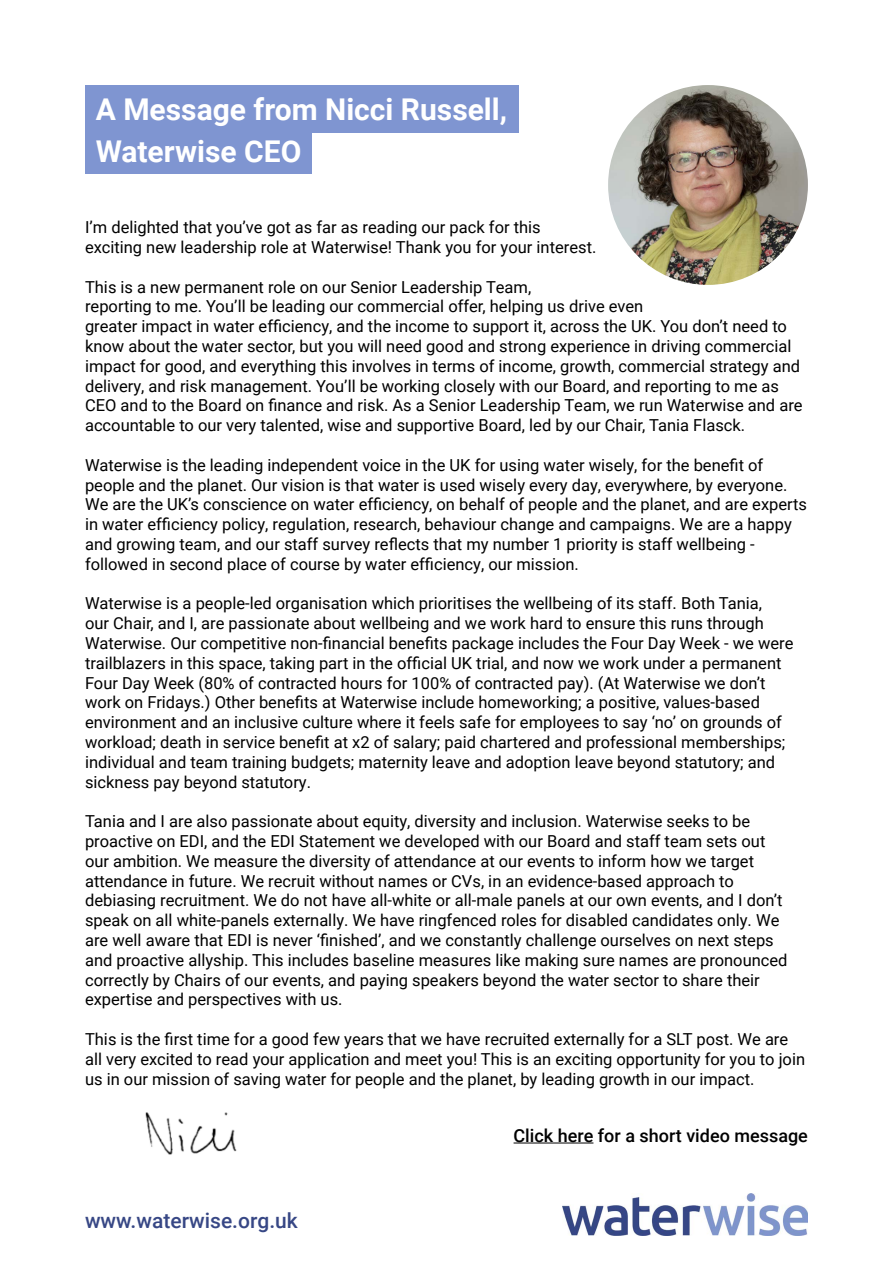
<style>
.page{position:relative;width:893px;height:1263px;background:#fff}
.page>*{position:absolute;margin:0;border:0;box-sizing:border-box;transform-origin:0 0}
.t1{font:700 30px/42px "Roboto";color:#fff}
.t2{font:500 21px "Roboto";color:#374785}
.t3{font:500 18px "Roboto";color:#000}
.t4{font:16.5px/19.8px "Roboto";color:#000}
</style>
<div class="page">
<img style="left:562px;top:1194px;width:246px;height:41px">
<div style="left:85px;top:132px;width:227px;height:41px;background:#7f95d1"></div>
<div style="left:85px;top:85px;width:434px;height:47px;background:#7f95d1"></div>
<img style="left:608px;top:85px;width:200px;height:200px;border-radius:100px">
<img style="left:145px;top:1112px;width:92px;height:43px">
<hr style="left:514px;top:1142px;width:79px;height:1px;background:#000">
<h1 class="t1" style="left:96px;top:87px;width:413px">A Message from Nicci Russell,<br>Waterwise CEO</h1>
<p class="t4" style="left:85px;top:217px;width:513px">I’m delighted that you’ve got as far as reading our pack for this exciting new leadership role at Waterwise! Thank you for your interest.</p>
<p class="t4" style="left:85px;top:276px;width:719px">This is a new permanent role on our Senior Leadership Team,<br>reporting to me. You’ll be leading our commercial offer, helping us drive even<br>greater impact in water efficiency, and the income to support it, across the UK. You don’t need to know about the water sector, but you will need good and strong experience in driving commercial impact for good, and everything this involves in terms of income, growth, commercial strategy and delivery, and risk management. You’ll be working closely with our Board, and reporting to me as CEO and to the Board on finance and risk. As a Senior Leadership Team, we run Waterwise and are accountable to our very talented, wise and supportive Board, led by our Chair, Tania Flasck.</p>
<p class="t4" style="left:85px;top:454px;width:723px">Waterwise is the leading independent voice in the UK for using water wisely, for the benefit of people and the planet. Our vision is that water is used wisely every day, everywhere, by everyone.<br>We are the UK’s conscience on water efficiency, on behalf of people and the planet, and are experts in water efficiency policy, regulation, research, behaviour change and campaigns. We are a happy and growing team, and our staff survey reflects that my number 1 priority is staff wellbeing - followed in second place of course by water efficiency, our mission.</p>
<p class="t4" style="left:85px;top:593px;width:710px">Waterwise is a people-led organisation which prioritises the wellbeing of its staff. Both Tania,<br>our Chair, and I, are passionate about wellbeing and we work hard to ensure this runs through Waterwise. Our competitive non-financial benefits package includes the Four Day Week - we were trailblazers in this space, taking part in the official UK trial, and now we work under a permanent Four Day Week (80% of contracted hours for 100% of contracted pay). (At Waterwise we don’t work on Fridays.) Other benefits at Waterwise include homeworking; a positive, values-based environment and an inclusive culture where it feels safe for employees to say ‘no’ on grounds of workload; death in service benefit at x2 of salary; paid chartered and professional memberships; individual and team training budgets; maternity leave and adoption leave beyond statutory; and sickness pay beyond statutory.</p>
<p class="t4" style="left:85px;top:811px;width:704px">Tania and I are also passionate about equity, diversity and inclusion. Waterwise seeks to be proactive on EDI, and the EDI Statement we developed with our Board and staff team sets out our ambition. We measure the diversity of attendance at our events to inform how we target attendance in future. We recruit without names or CVs, in an evidence-based approach to debiasing recruitment. We do not have all-white or all-male panels at our own events, and I don’t speak on all white-panels externally. We have ringfenced roles for disabled candidates only. We are well aware that EDI is never ‘finished’, and we constantly challenge ourselves on next steps and proactive allyship. This includes baseline measures like making sure names are pronounced correctly by Chairs of our events, and paying speakers beyond the water sector to share their expertise and perspectives with us.</p>
<p class="t4" style="left:85px;top:1029px;width:722px">This is the first time for a good few years that we have recruited externally for a SLT post. We are all very excited to read your application and meet you! This is an exciting opportunity for you to join us in our mission of saving water for people and the planet, by leading growth in our impact.</p>
<p class="t2" style="left:85px;top:1206px;width:214px">www.waterwise.org.uk</p>
<p class="t3" style="left:514px;top:1123px;width:296px">Click here for a short video message</p>
</div>
